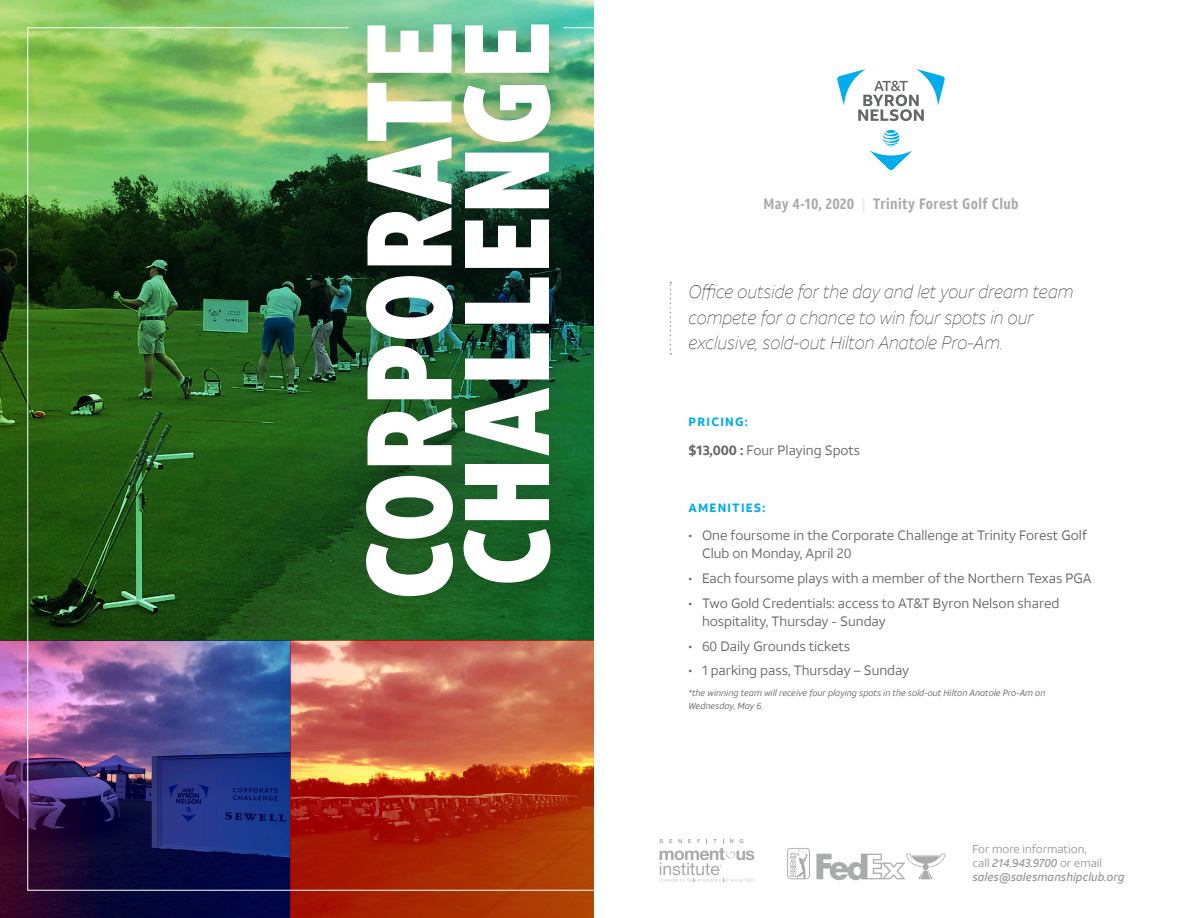
<style>
.page{position:relative;width:1188px;height:918px;background:#fff}
.page>*{position:absolute;margin:0;border:0;box-sizing:border-box;transform-origin:0 0}
.t1{font:900 120px "ATT Aleck Cd";color:#fff}
.Large_Intro_Text{font:italic 100 18px/25.5px "ATT Aleck Sans";color:#231f20}
.t2{font:700 15px "ATT Aleck Cd";letter-spacing:.025em;color:#aaabac}
.List_Item_NO_Bullet{font:13.5px/18px "ATT Aleck Sans";color:#656666}
.Headers{font:700 12px "ATT Aleck Sans";letter-spacing:.1em;color:#00aceb}
.t3{font:italic 500 11.4px/13.8px "ATT Aleck Sans";color:#999}
.Disclaimer{font:italic 9px/13.5px "ATT Aleck Sans";color:#656666}
.s1{color:#ebebea}
.s2{font-weight:700}
.s3{font-weight:400;font-style:normal}
</style>
<div class="page">
<svg style="left:670px;top:282px;width:1px;height:73px"></svg>
<svg style="left:0;top:0;width:594px;height:640px;background:#598f3e"></svg>
<svg style="left:0;top:640px;width:290px;height:278px;background:#462255"></svg>
<div style="left:290px;top:640px;width:304px;height:278px;background:linear-gradient(to right,#a20f00,#b04704)"></div>
<img style="left:27px;top:27px;width:567px;height:864px">
<svg style="left:837px;top:69px;width:108px;height:101px"></svg>
<svg style="left:660px;top:839px;width:95px;height:43px"></svg>
<svg style="left:787px;top:848px;width:23px;height:31px"></svg>
<svg style="left:816px;top:854px;width:130px;height:26px"></svg>
<div style="left:337px;top:0;width:243px;height:626px;background:#231f20;opacity:.2"></div>
<p class="t1" style="left:332px;top:600px;width:582px;rotate:-90deg">CORPORATE</p>
<p class="t1" style="left:429px;top:587px;width:568px;rotate:-90deg">CHALLENGE</p>
<p class="t2" style="left:763px;top:194px;width:257px">May 4-10, 2020 <span class="s1">|</span> Trinity Forest Golf Club</p>
<p class="Large_Intro_Text" style="left:688px;top:279px;width:386px">Office outside for the day and let your dream team compete for a chance to win four spots in our exclusive, sold-out Hilton Anatole Pro-Am.</p>
<p class="Headers" style="left:688px;top:414px;width:61px">PRICING:</p>
<p class="List_Item_NO_Bullet" style="left:688px;top:441px;width:173px"><span class="s2">$13,000 :</span> Four Playing Spots</p>
<p class="Headers" style="left:688px;top:500px;width:78px">AMENITIES:</p>
<p class="List_Item_NO_Bullet" style="left:702px;top:527px;width:386px;text-indent:-14px">• One foursome in the Corporate Challenge at Trinity Forest Golf<br>Club on Monday, April 20</p>
<p class="List_Item_NO_Bullet" style="left:688px;top:569px;width:405px">• Each foursome plays with a member of the Northern Texas PGA</p>
<p class="List_Item_NO_Bullet" style="left:702px;top:594px;width:359px;text-indent:-14px">• Two Gold Credentials: access to AT&amp;T Byron Nelson shared hospitality, Thursday - Sunday</p>
<p class="List_Item_NO_Bullet" style="left:688px;top:637px;width:163px">• 60 Daily Grounds tickets</p>
<p class="List_Item_NO_Bullet" style="left:688px;top:662px;width:222px">• 1 parking pass, Thursday – Sunday</p>
<p class="Disclaimer" style="left:688px;top:686px;width:358px">*the winning team will receive four playing spots in the sold-out Hilton Anatole Pro-Am on<br>Wednesday, May 6.</p>
<p class="t3" style="left:972px;top:842px;width:154px"><span class="s3">For more information,<br>call</span> 214.943.9700 <span class="s3">or email </span>sales@salesmanshipclub.org</p>
</div>
